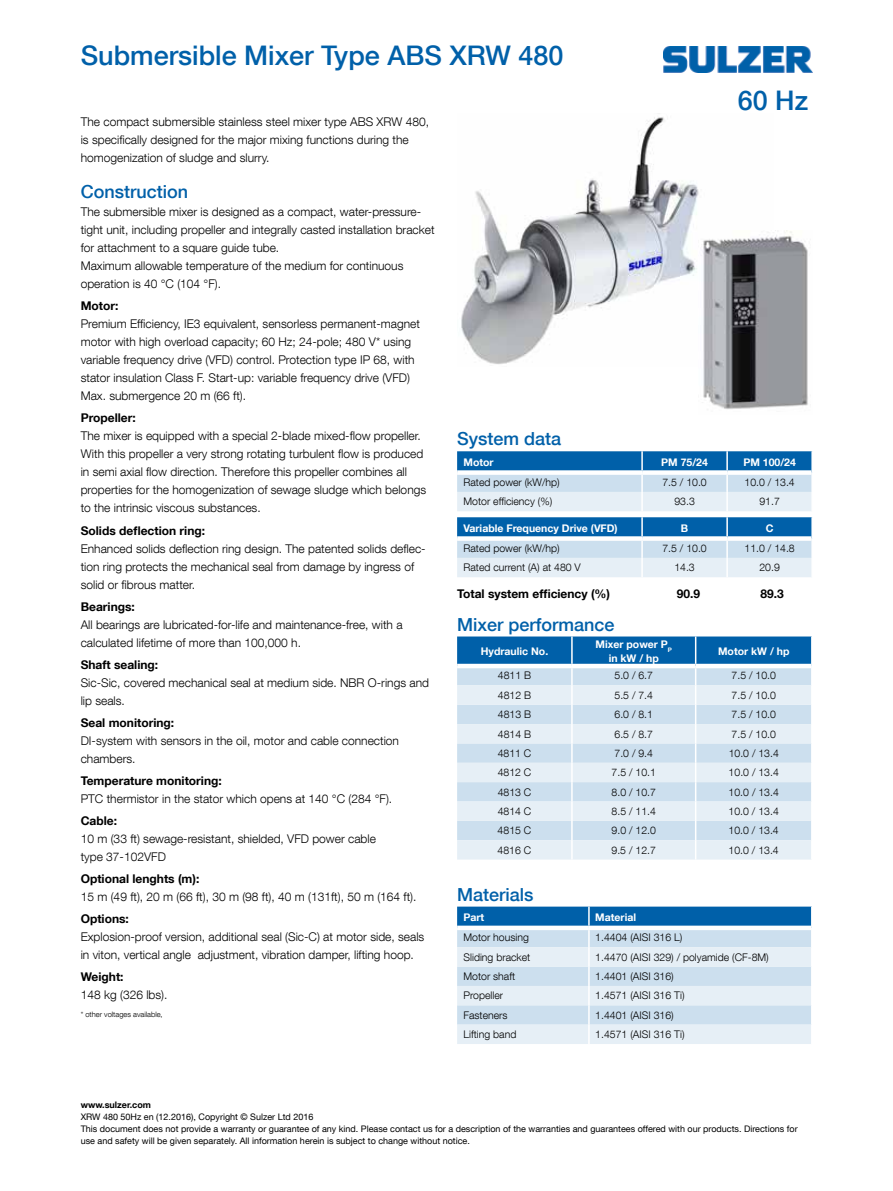
<style>
.page{position:relative;width:893px;height:1191px;background:#fff}
.page>*{position:absolute;margin:0;border:0;box-sizing:border-box;transform-origin:0 0}
.t1{font:500 27px "Helvetica Neue LT Com";color:#0060a9}
.t2{font:500 18px "Helvetica Neue LT Com";color:#0060a9}
.t3{font:300 12px/18px "Helvetica Neue LT Com";color:#000}
.t4{font:700 12px "Helvetica Neue LT Com";color:#000}
.t5{font:300 10.5px "Helvetica Neue LT Com";color:#000}
.t6{font:700 10.5px/13.5px "Helvetica Neue LT Com";color:#fff;text-align:center}
.t7{font:9px/12px "Helvetica Neue LT Com";color:#000}
.t8{font:700 9px "Helvetica Neue LT Com";color:#000}
.t9{font:300 7.5px "Helvetica Neue LT Com";color:#000}
</style>
<div class="page">
<img style="left:663px;top:46px;width:149px;height:26px">
<img style="left:461px;top:117px;width:238px;height:247px">
<svg style="left:457px;top:451px;width:356px;height:60px;background:#99bfdc"></svg>
<svg style="left:457px;top:517px;width:356px;height:60px;background:#99bfdc"></svg>
<svg style="left:457px;top:636px;width:355px;height:223px;background:#c0d7e9"></svg>
<svg style="left:457px;top:906px;width:355px;height:138px;background:#bdd5e8"></svg>
<hr style="left:588px;top:1024px;width:2px;height:20px;background:#fff">
<hr style="left:811px;top:1024px;width:2px;height:20px;background:#fff">
<img style="left:703px;top:230px;width:105px;height:179px">
<h1 class="t1" style="left:81px;top:39px;width:484px">Submersible Mixer Type ABS XRW 480</h1>
<h1 class="t1" style="left:738px;top:84px;width:72px">60 Hz</h1>
<p class="t3" style="left:81px;top:113px;width:350px">The compact submersible stainless steel mixer type ABS XRW 480, is specifically designed for the major mixing functions during the homogenization of sludge and slurry.</p>
<h2 class="t2" style="left:81px;top:181px;width:109px">Construction</h2>
<p class="t3" style="left:81px;top:203px;width:355px">The submersible mixer is designed as a compact, water-pressure&shy;tight unit, including propeller and integrally casted installation bracket for attachment to a square guide tube.<br>Maximum allowable temperature of the medium for continuous operation is 40 °C (104 °F).</p>
<p class="t4" style="left:81px;top:298px;width:39px">Motor:</p>
<p class="t3" style="left:81px;top:315px;width:341px">Premium Efficiency, IE3 equivalent, sensorless permanent-magnet motor with high overload capacity; 60 Hz; 24-pole; 480 V* using variable frequency drive (VFD) control. Protection type IP 68, with stator insulation Class F. Start-up: variable frequency drive (VFD)<br>Max. submergence 20 m (66 ft).</p>
<p class="t4" style="left:81px;top:410px;width:57px">Propeller:</p>
<p class="t3" style="left:81px;top:427px;width:347px">The mixer is equipped with a special 2-blade mixed-flow propeller.<br>With this propeller a very strong rotating turbulent flow is produced in semi axial flow direction. Therefore this propeller combines all properties for the homogenization of sewage sludge which belongs to the intrinsic viscous substances.</p>
<p class="t4" style="left:81px;top:522px;width:126px">Solids deflection ring:</p>
<p class="t3" style="left:81px;top:539px;width:346px">Enhanced solids deflection ring design. The patented solids deflec&shy;tion ring protects the mechanical seal from damage by ingress of solid or fibrous matter.</p>
<p class="t4" style="left:81px;top:598px;width:56px">Bearings:</p>
<p class="t3" style="left:81px;top:615px;width:323px">All bearings are lubricated-for-life and maintenance-free, with a calculated lifetime of more than 100,000 h.</p>
<p class="t4" style="left:81px;top:656px;width:79px">Shaft sealing:</p>
<p class="t3" style="left:81px;top:673px;width:350px">Sic-Sic, covered mechanical seal at medium side. NBR O-rings and lip seals.</p>
<p class="t4" style="left:81px;top:714px;width:95px">Seal monitoring:</p>
<p class="t3" style="left:81px;top:731px;width:320px">DI-system with sensors in the oil, motor and cable connection chambers.</p>
<p class="t4" style="left:81px;top:772px;width:143px">Temperature monitoring:</p>
<p class="t3" style="left:81px;top:789px;width:313px">PTC thermistor in the stator which opens at 140 °C (284 °F).</p>
<p class="t4" style="left:81px;top:812px;width:38px">Cable:</p>
<p class="t3" style="left:81px;top:829px;width:297px">10 m (33 ft) sewage-resistant, shielded, VFD power cable type 37-102VFD</p>
<p class="t4" style="left:81px;top:870px;width:120px">Optional lenghts (m):</p>
<p class="t3" style="left:81px;top:887px;width:337px">15 m (49 ft), 20 m (66 ft), 30 m (98 ft), 40 m (131ft), 50 m (164 ft).</p>
<p class="t4" style="left:81px;top:910px;width:50px">Options:</p>
<p class="t3" style="left:81px;top:927px;width:345px">Explosion-proof version, additional seal (Sic-C) at motor side, seals in viton, vertical angle adjustment, vibration damper, lifting hoop.</p>
<p class="t4" style="left:81px;top:968px;width:44px">Weight:</p>
<p class="t3" style="left:81px;top:985px;width:88px">148 kg (326 lbs).</p>
<p class="t9" style="left:81px;top:1009px;width:83px">* other voltages available,</p>
<h2 class="t2" style="left:457px;top:428px;width:106px">System data</h2>
<p class="t6" style="left:463px;top:455px;width:32px">Motor</p>
<p class="t6" style="left:661px;top:455px;width:48px">PM 75/24</p>
<p class="t6" style="left:743px;top:455px;width:54px">PM 100/24</p>
<p class="t5" style="left:463px;top:476px;width:98px">Rated power (kW/hp)</p>
<p class="t5" style="left:662px;top:476px;width:46px">7.5 / 10.0</p>
<p class="t5" style="left:745px;top:476px;width:52px">10.0 / 13.4</p>
<p class="t5" style="left:463px;top:495px;width:90px">Motor efficiency (%)</p>
<p class="t5" style="left:674px;top:495px;width:22px">93.3</p>
<p class="t5" style="left:759px;top:495px;width:22px">91.7</p>
<p class="t6" style="left:463px;top:521px;width:156px">Variable Frequency Drive (VFD)</p>
<p class="t6" style="left:681px;top:521px;width:9px">B</p>
<p class="t6" style="left:766px;top:521px;width:9px">C</p>
<p class="t5" style="left:463px;top:542px;width:98px">Rated power (kW/hp)</p>
<p class="t5" style="left:662px;top:542px;width:46px">7.5 / 10.0</p>
<p class="t5" style="left:744px;top:542px;width:52px">11.0 / 14.8</p>
<p class="t5" style="left:463px;top:561px;width:119px">Rated current (A) at 480 V</p>
<p class="t5" style="left:674px;top:561px;width:22px">14.3</p>
<p class="t5" style="left:759px;top:561px;width:22px">20.9</p>
<p class="t4" style="left:457px;top:586px;width:155px">Total system efficiency (%)</p>
<p class="t4" style="left:677px;top:586px;width:25px">90.9</p>
<p class="t4" style="left:760px;top:586px;width:25px">89.3</p>
<h2 class="t2" style="left:457px;top:613px;width:159px">Mixer performance</h2>
<p class="t6" style="left:481px;top:644px;width:69px">Hydraulic No.</p>
<p class="t6" style="left:596px;top:637px;width:78px">Mixer power P<sub>P </sub>in kW / hp</p>
<p class="t6" style="left:718px;top:644px;width:73px">Motor kW / hp</p>
<p class="t5" style="left:498px;top:669px;width:35px">4811 B</p>
<p class="t5" style="left:614px;top:669px;width:40px">5.0 / 6.7</p>
<p class="t5" style="left:732px;top:669px;width:46px">7.5 / 10.0</p>
<p class="t5" style="left:498px;top:688px;width:35px">4812 B</p>
<p class="t5" style="left:614px;top:688px;width:40px">5.5 / 7.4</p>
<p class="t5" style="left:732px;top:688px;width:46px">7.5 / 10.0</p>
<p class="t5" style="left:498px;top:708px;width:35px">4813 B</p>
<p class="t5" style="left:614px;top:708px;width:40px">6.0 / 8.1</p>
<p class="t5" style="left:732px;top:708px;width:46px">7.5 / 10.0</p>
<p class="t5" style="left:498px;top:727px;width:35px">4814 B</p>
<p class="t5" style="left:614px;top:727px;width:40px">6.5 / 8.7</p>
<p class="t5" style="left:732px;top:727px;width:46px">7.5 / 10.0</p>
<p class="t5" style="left:498px;top:746px;width:35px">4811 C</p>
<p class="t5" style="left:614px;top:746px;width:40px">7.0 / 9.4</p>
<p class="t5" style="left:729px;top:746px;width:52px">10.0 / 13.4</p>
<p class="t5" style="left:498px;top:766px;width:35px">4812 C</p>
<p class="t5" style="left:612px;top:766px;width:46px">7.5 / 10.1</p>
<p class="t5" style="left:729px;top:766px;width:52px">10.0 / 13.4</p>
<p class="t5" style="left:498px;top:785px;width:35px">4813 C</p>
<p class="t5" style="left:612px;top:785px;width:46px">8.0 / 10.7</p>
<p class="t5" style="left:729px;top:785px;width:52px">10.0 / 13.4</p>
<p class="t5" style="left:498px;top:805px;width:35px">4814 C</p>
<p class="t5" style="left:612px;top:805px;width:46px">8.5 / 11.4</p>
<p class="t5" style="left:729px;top:805px;width:52px">10.0 / 13.4</p>
<p class="t5" style="left:498px;top:824px;width:35px">4815 C</p>
<p class="t5" style="left:612px;top:824px;width:46px">9.0 / 12.0</p>
<p class="t5" style="left:729px;top:824px;width:52px">10.0 / 13.4</p>
<p class="t5" style="left:498px;top:843px;width:35px">4816 C</p>
<p class="t5" style="left:612px;top:843px;width:46px">9.5 / 12.7</p>
<p class="t5" style="left:729px;top:843px;width:52px">10.0 / 13.4</p>
<h2 class="t2" style="left:457px;top:883px;width:78px">Materials</h2>
<p class="t6" style="left:463px;top:910px;width:22px">Part</p>
<p class="t6" style="left:595px;top:910px;width:42px">Material</p>
<p class="t5" style="left:463px;top:931px;width:67px">Motor housing</p>
<p class="t5" style="left:595px;top:931px;width:88px">1.4404 (AISI 316 L)</p>
<p class="t5" style="left:463px;top:950px;width:68px">Sliding bracket</p>
<p class="t5" style="left:595px;top:950px;width:175px">1.4470 (AISI 329) / polyamide (CF-8M)</p>
<p class="t5" style="left:463px;top:970px;width:53px">Motor shaft</p>
<p class="t5" style="left:595px;top:970px;width:80px">1.4401 (AISI 316)</p>
<p class="t5" style="left:463px;top:989px;width:41px">Propeller</p>
<p class="t5" style="left:595px;top:989px;width:91px">1.4571 (AISI 316 Ti)</p>
<p class="t5" style="left:463px;top:1008px;width:46px">Fasteners</p>
<p class="t5" style="left:595px;top:1008px;width:80px">1.4401 (AISI 316)</p>
<p class="t5" style="left:463px;top:1028px;width:54px">Lifting band</p>
<p class="t5" style="left:595px;top:1028px;width:91px">1.4571 (AISI 316 Ti)</p>
<p class="t8" style="left:81px;top:1099px;width:72px">www.sulzer.com</p>
<p class="t7" style="left:81px;top:1110px;width:718px">XRW 480 50Hz en (12.2016), Copyright © Sulzer Ltd 2016<br>This document does not provide a warranty or guarantee of any kind. Please contact us for a description of the warranties and guarantees offered with our products. Directions for use and safety will be given separately. All information herein is subject to change without notice.</p>
</div>
